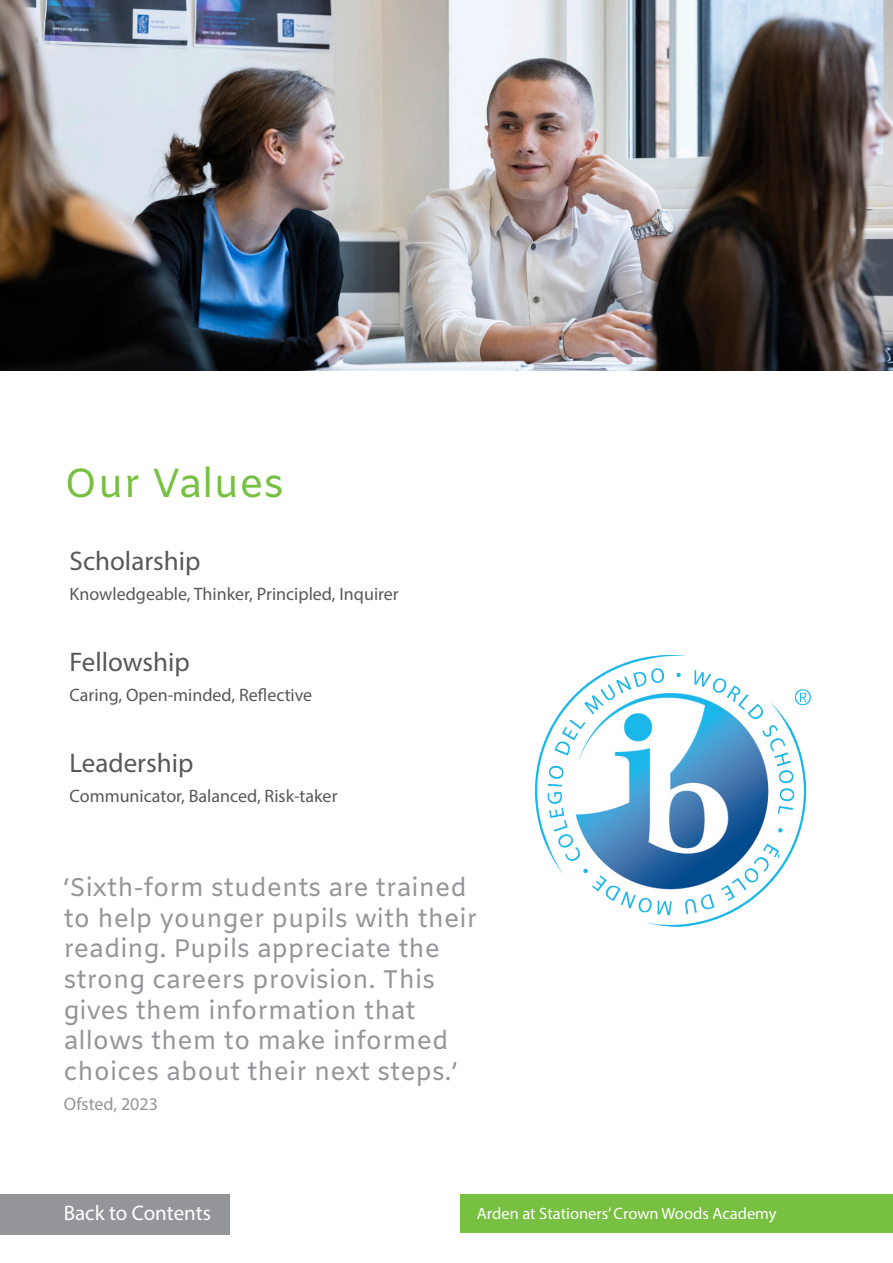
<style>
.page{position:relative;width:893px;height:1263px;background:#fff}
.page>*{position:absolute;margin:0;border:0;box-sizing:border-box;transform-origin:0 0}
.t1{font:40.5px "Amiko";color:#78c042}
.t2{font:27px "Myriad Pro";color:#57585a}
.t3{font:25.5px/30.6px "Amiko";color:#939598}
.t4{font:21px "Myriad Pro";color:#fff}
.t5{font:18px "Myriad Pro";color:#57585a}
.t6{font:18px "Myriad Pro";color:#939598}
.t7{font:16.5px "Myriad Hebrew";color:#fff}
</style>
<div class="page">
<div style="left:461px;top:1194px;width:432px;height:39px;background:#78c042"></div>
<div style="left:0;top:1194px;width:230px;height:41px;background:#939598"></div>
<img style="left:0;top:0;width:893px;height:370px">
<img style="left:535px;top:656px;width:276px;height:270px">
<p class="t1" style="left:64px;top:459px;width:222px">Our Values</p>
<p class="t2" style="left:70px;top:544px;width:132px">Scholarship</p>
<p class="t5" style="left:70px;top:583px;width:331px">Knowledgeable, Thinker, Principled, Inquirer</p>
<p class="t2" style="left:70px;top:645px;width:122px">Fellowship</p>
<p class="t5" style="left:70px;top:684px;width:244px">Caring, Open-minded, Reflective</p>
<p class="t2" style="left:70px;top:746px;width:125px">Leadership</p>
<p class="t5" style="left:70px;top:785px;width:269px">Communicator, Balanced, Risk-taker</p>
<p class="t3" style="left:64px;top:874px;width:415px">‘Sixth-form students are trained to help younger pupils with their reading. Pupils appreciate the strong careers provision. This gives them information that allows them to make informed choices about their next steps.’</p>
<p class="t6" style="left:64px;top:1093px;width:96px">Ofsted, 2023</p>
<p class="t4" style="left:64px;top:1200px;width:149px">Back to Contents</p>
<p class="t7" style="left:477px;top:1204px;width:301px">Arden at Stationers’ Crown Woods Academy</p>
</div>
